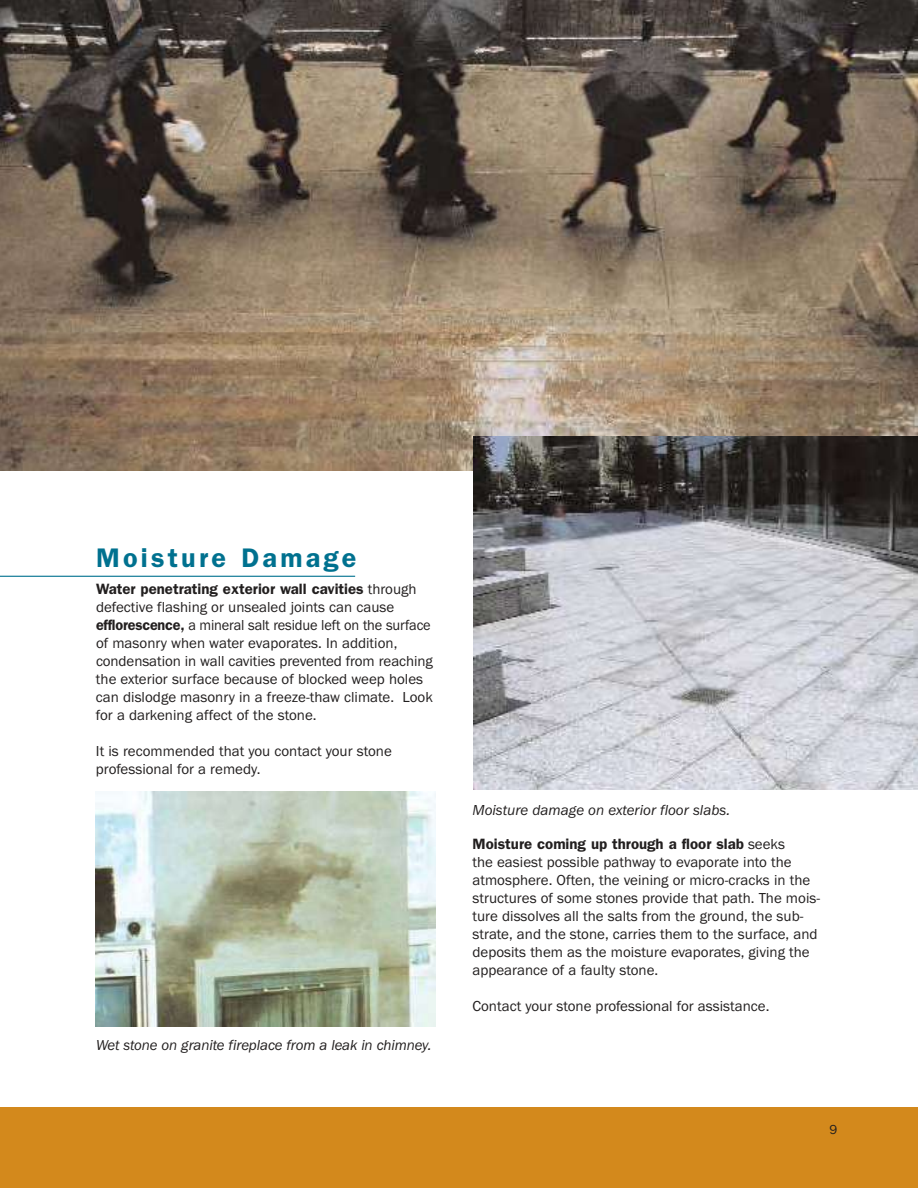
<style>
.page{position:relative;width:918px;height:1188px;background:#fff}
.page>*{position:absolute;margin:0;border:0;box-sizing:border-box;transform-origin:0 0}
.t1{font:600 27px "Franklin Gothic";letter-spacing:.12em;color:#00718f}
.t2{font:15px/18px "Franklin Gothic";color:#221f1f}
.t3{font:italic 15px "Franklin Gothic";letter-spacing:-.005em;color:#221f1f}
.t4{font:13.5px "Franklin Gothic";color:#221f1f}
.s1{font-weight:600}
</style>
<div class="page">
<div style="left:0;top:1107px;width:918px;height:81px;background:#d3891c"></div>
<img style="left:96px;top:791px;width:340px;height:235px">
<img style="left:0;top:0;width:918px;height:471px">
<hr style="left:0;top:576px;width:355px;height:1px;background:#00718f">
<img style="left:474px;top:436px;width:444px;height:354px">
<h1 class="t1" style="left:96px;top:548px;width:262px">Moisture Damage</h1>
<p class="t2" style="left:96px;top:581px;width:338px"><span class="s1">Water penetrating exterior wall cavities</span> through defective flashing or unsealed joints can cause <span class="s1">efflorescence,</span> a mineral salt residue left on the surface of masonry when water evaporates. In addition, condensation in wall cavities prevented from reaching the exterior surface because of blocked weep holes can dislodge masonry in a freeze-thaw climate. Look for a darkening affect of the stone.</p>
<p class="t2" style="left:96px;top:743px;width:297px">It is recommended that you contact your stone professional for a remedy.</p>
<p class="t3" style="left:96px;top:1039px;width:337px">Wet stone on granite fireplace from a leak in chimney.</p>
<p class="t3" style="left:472px;top:804px;width:259px">Moisture damage on exterior floor slabs.</p>
<p class="t2" style="left:472px;top:836px;width:349px"><span class="s1">Moisture coming up through a floor slab</span> seeks<br>the easiest possible pathway to evaporate into the atmosphere. Often, the veining or micro-cracks in the structures of some stones provide that path. The mois&shy;ture dissolves all the salts from the ground, the sub&shy;strate, and the stone, carries them to the surface, and deposits them as the moisture evaporates, giving the appearance of a faulty stone.</p>
<p class="t2" style="left:472px;top:998px;width:298px">Contact your stone professional for assistance.</p>
<p class="t4" style="left:830px;top:1124px;width:9px">9</p>
</div>
